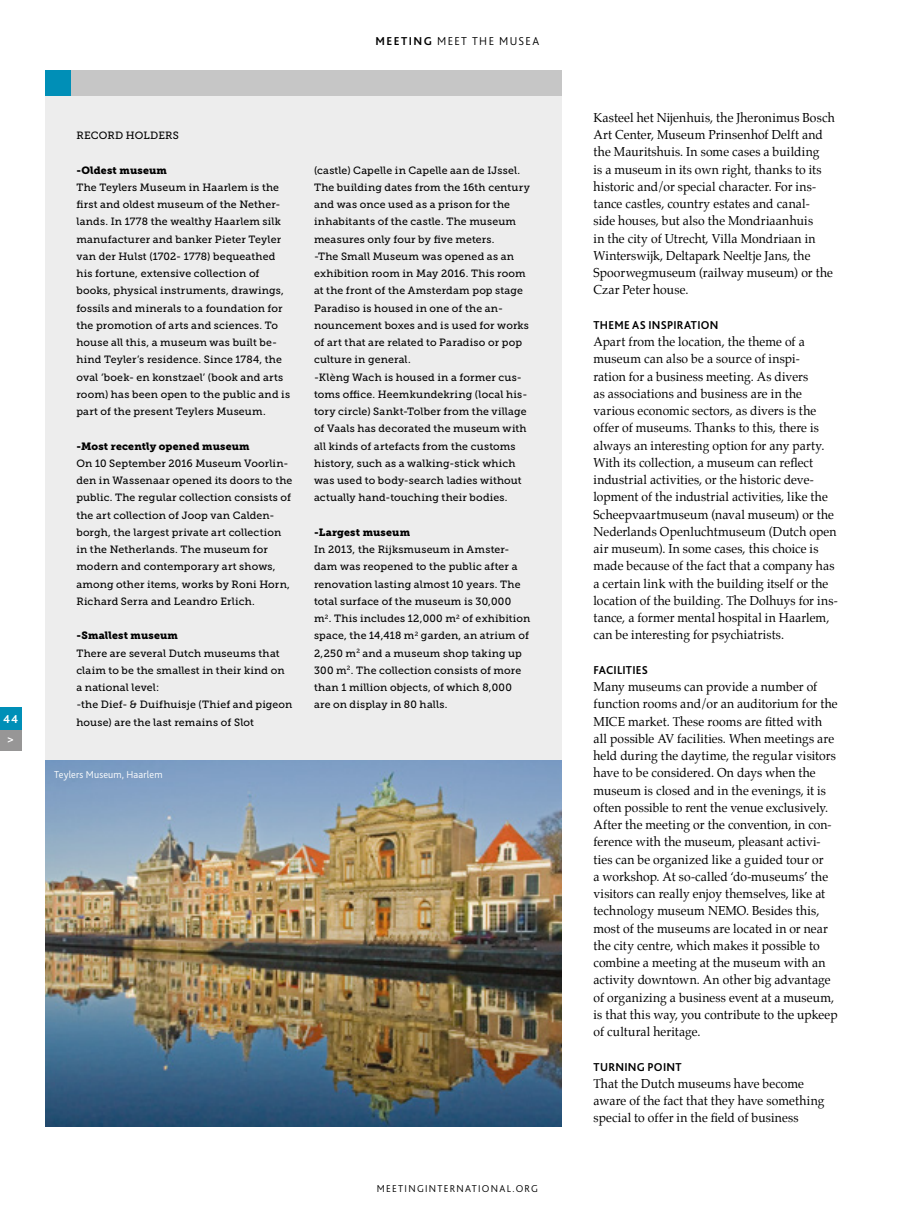
<style>
.page{position:relative;width:915px;height:1212px;background:#fff}
.page>*{position:absolute;margin:0;border:0;box-sizing:border-box;transform-origin:0 0}
.t1{font:12.75px/17.2px "Palatino";letter-spacing:.01em;color:#000;scale:.95 1}
.t2{font:12.75px/17.2px "Palatino";letter-spacing:.01em;color:#000;scale:.96 1}
.t3{font:700 12px "Bliss 2";letter-spacing:.025em;color:#000;scale:.96 1}
.t4{font:300 12px "Bliss 2";letter-spacing:.12em;color:#000}
.t5{font:700 12px "Bliss 2";letter-spacing:.025em;color:#000;scale:.95 1}
.t6{font:700 12px/20.7px "Bliss 2";color:#fff;text-align:center}
.t7{font:10.5px/17.2px "Museo Slab 500";letter-spacing:.015em;color:#000}
.t8{font:10.5px "Museo Slab 900";letter-spacing:.015em;color:#000}
.t9{font:300 10.5px "Bliss 2";letter-spacing:.125em;color:#000}
.t10{font:300 10.5px "Bliss 2";letter-spacing:.02em;color:#fff}
.s1{font-weight:700}
</style>
<div class="page">
<div style="left:45px;top:71px;width:516px;height:689px;background:#ededed"></div>
<div style="left:48px;top:70px;width:513px;height:25px;background:#c6c6c6"></div>
<div style="left:45px;top:70px;width:26px;height:25px;background:#008fb7"></div>
<img style="left:45px;top:760px;width:516px;height:367px">
<div style="left:0;top:728px;width:21px;height:22px;background:#979696"></div>
<div style="left:0;top:707px;width:21px;height:22px;background:#008fb7"></div>
<p class="t6" style="left:3px;top:708px;width:17px">44 &gt;</p>
<p class="t4" style="left:375px;top:33px;width:165px"><span class="s1">MEETING</span> MEET THE MUSEA</p>
<p class="t7" style="left:76px;top:127px;width:104px">RECORD HOLDERS</p>
<p class="t8" style="left:76px;top:164px;width:92px">-Oldest museum</p>
<p class="t7" style="left:76px;top:179px;width:215px">The Teylers Museum in Haarlem is the first and oldest museum of the Nether&shy;lands. In 1778 the wealthy Haarlem silk manufacturer and banker Pieter Teyler van der Hulst (1702- 1778) bequeathed his fortune, extensive collection of books, physical instruments, drawings, fossils and minerals to a foundation for the promotion of arts and sciences. To house all this, a museum was built be&shy;hind Teyler’s residence. Since 1784, the oval ‘boek- en konstzael’ (book and arts room) has been open to the public and is part of the present Teylers Museum.</p>
<p class="t8" style="left:76px;top:440px;width:175px">-Most recently opened museum</p>
<p class="t7" style="left:76px;top:455px;width:217px">On 10 September 2016 Museum Voorlin&shy;den in Wassenaar opened its doors to the public. The regular collection consists of the art collection of Joop van Calden&shy;borgh, the largest private art collection in the Netherlands. The museum for modern and contemporary art shows, among other items, works by Roni Horn, Richard Serra and Leandro Erlich.</p>
<p class="t8" style="left:76px;top:629px;width:103px">-Smallest museum</p>
<p class="t7" style="left:76px;top:644px;width:217px">There are several Dutch museums that claim to be the smallest in their kind on a national level:<br>-the Dief- &amp; Duifhuisje (Thief and pigeon house) are the last remains of Slot</p>
<p class="t10" style="left:54px;top:768px;width:110px">Teylers Museum, Haarlem</p>
<p class="t7" style="left:314px;top:161px;width:217px">(castle) Capelle in Capelle aan de IJssel.<br>The building dates from the 16th century and was once used as a prison for the inhabitants of the castle. The museum measures only four by five meters.<br>-The Small Museum was opened as an exhibition room in May 2016. This room at the front of the Amsterdam pop stage Paradiso is housed in one of the an&shy;nouncement boxes and is used for works of art that are related to Paradiso or pop culture in general.<br>-Klèng Wach is housed in a former cus&shy;toms office. Heemkundekring (local his&shy;tory circle) Sankt-Tolber from the village of Vaals has decorated the museum with all kinds of artefacts from the customs history, such as a walking-stick which was used to body-search ladies without actually hand-touching their bodies.</p>
<p class="t8" style="left:314px;top:526px;width:97px">-Largest museum</p>
<p class="t7" style="left:314px;top:541px;width:218px">In 2013, the Rijksmuseum in Amster&shy;dam was reopened to the public after a renovation lasting almost 10 years. The total surface of the museum is 30,000 m<sup>2</sup>. This includes 12,000 m<sup>2</sup> of exhibition space, the 14,418 m<sup>2</sup> garden, an atrium of 2,250 m<sup>2</sup> and a museum shop taking up 300 m<sup>2</sup>. The collection consists of more than 1 million objects, of which 8,000 are on display in 80 halls.</p>
<p class="t9" style="left:377px;top:1182px;width:163px">MEETINGINTERNATIONAL.ORG</p>
<p class="t2" style="left:593px;top:109px;width:253px">Kasteel het Nijenhuis, the Jheronimus Bosch Art Center, Museum Prinsenhof Delft and the Mauritshuis. In some cases a building<br>is a museum in its own right, thanks to its historic and/or special character. For ins&shy;tance castles, country estates and canal-<br>side houses, but also the Mondriaanhuis<br>in the city of Utrecht, Villa Mondriaan in Winterswijk, Deltapark Neeltje Jans, the Spoorwegmuseum (railway museum) or the Czar Peter house.</p>
<p class="t5" style="left:593px;top:317px;width:133px">THEME AS INSPIRATION</p>
<p class="t1" style="left:593px;top:333px;width:258px">Apart from the location, the theme of a museum can also be a source of inspi-<br>ration for a business meeting. As divers<br>as associations and business are in the various economic sectors, as divers is the offer of museums. Thanks to this, there is always an interesting option for any party.<br>With its collection, a museum can reflect industrial activities, or the historic deve&shy;lopment of the industrial activities, like the Scheepvaartmuseum (naval museum) or the Nederlands Openluchtmuseum (Dutch open air museum). In some cases, this choice is made because of the fact that a company has a certain link with the building itself or the location of the building. The Dolhuys for ins&shy;tance, a former mental hospital in Haarlem, can be interesting for psychiatrists.</p>
<p class="t3" style="left:593px;top:662px;width:58px">FACILITIES</p>
<p class="t1" style="left:593px;top:678px;width:258px">Many museums can provide a number of function rooms and/or an auditorium for the MICE market. These rooms are fitted with all possible AV facilities. When meetings are held during the daytime, the regular visitors have to be considered. On days when the museum is closed and in the evenings, it is often possible to rent the venue exclusively.<br>After the meeting or the convention, in con&shy;ference with the museum, pleasant activi&shy;ties can be organized like a guided tour or<br>a workshop. At so-called ‘do-museums’ the visitors can really enjoy themselves, like at technology museum NEMO. Besides this, most of the museums are located in or near the city centre, which makes it possible to combine a meeting at the museum with an activity downtown. An other big advantage of organizing a business event at a museum, is that this way, you contribute to the upkeep of cultural heritage.</p>
<p class="t3" style="left:593px;top:1059px;width:93px">TURNING POINT</p>
<p class="t1" style="left:593px;top:1075px;width:244px">That the Dutch museums have become aware of the fact that they have something special to offer in the field of business</p>
</div>
